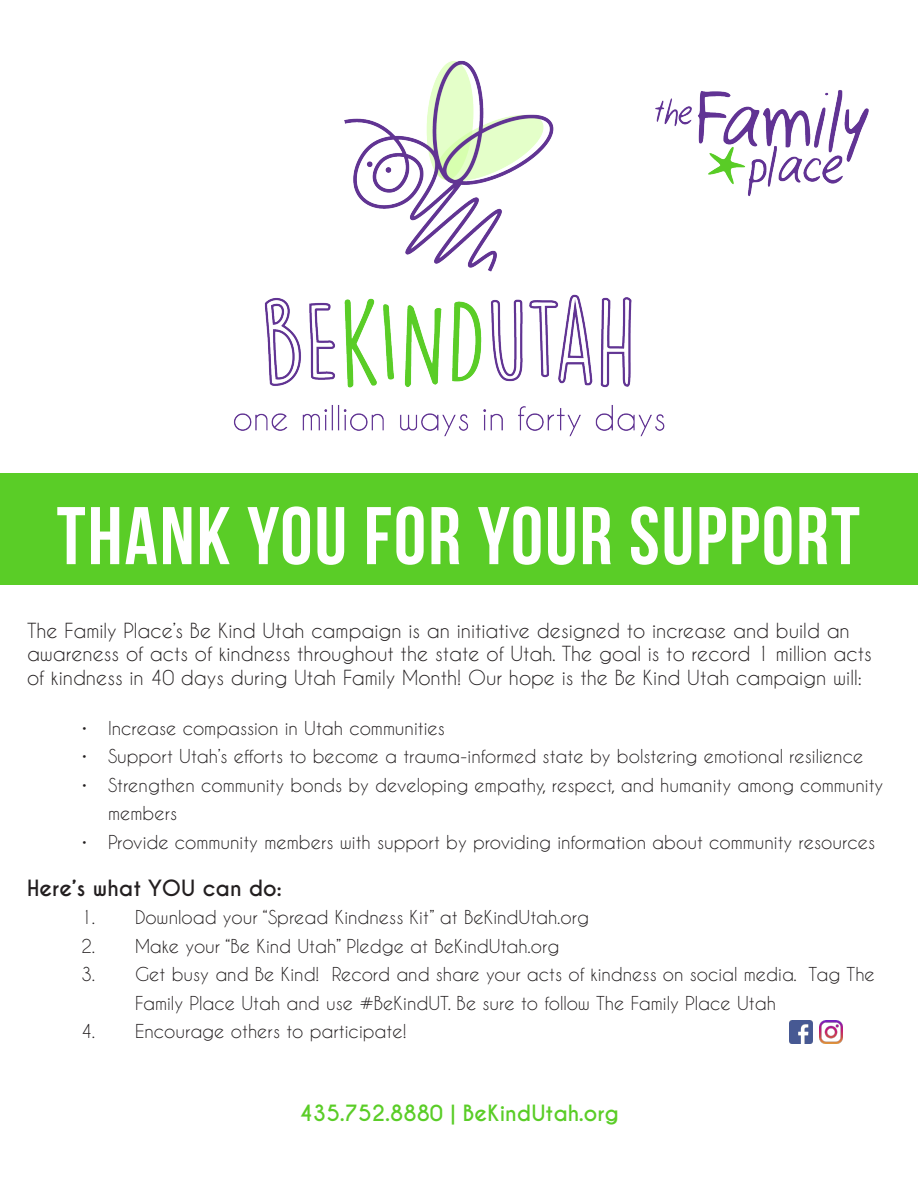
<style>
.page{position:relative;width:918px;height:1188px;background:#fff}
.page>*{position:absolute;margin:0;border:0;box-sizing:border-box;transform-origin:0 0}
.t1{font:81.6px "Bebas Neue";letter-spacing:.025em;color:#fff}
.t2{font:700 21px "Caviar Dreams";color:#5acd27}
.t3{font:700 21px "Caviar Dreams";color:#231f20}
.t4{font:19.5px/23.4px "Caviar Dreams";color:#231f20}
.t5{font:18px/28.5px "Caviar Dreams";color:#231f20}
</style>
<div class="page">
<img style="left:233px;top:60px;width:432px;height:377px">
<div style="left:0;top:473px;width:918px;height:111px;background:#5acd27"></div>
<img style="left:643px;top:69px;width:226px;height:136px">
<img style="left:789px;top:1021px;width:23px;height:23px">
<img style="left:819px;top:1021px;width:24px;height:23px">
<p class="t1" style="left:57px;top:491px;width:805px">THANK YOU FOR YOUR SUPPORT</p>
<p class="t4" style="left:27px;top:619px;width:846px">The Family Place’s Be Kind Utah campaign is an initiative designed to increase and build an awareness of acts of kindness throughout the state of Utah. The goal is to record 1 million acts of kindness in 40 days during Utah Family Month! Our hope is the Be Kind Utah campaign will:</p>
<p class="t5" style="left:81px;top:714px;width:365px">• Increase compassion in Utah communities</p>
<p class="t5" style="left:81px;top:742px;width:784px">• Support Utah’s efforts to become a trauma-informed state by bolstering emotional resilience</p>
<p class="t5" style="left:108px;top:771px;width:777px;text-indent:-27px">• Strengthen community bonds by developing empathy, respect, and humanity among community members</p>
<p class="t5" style="left:81px;top:828px;width:796px">• Provide community members with support by providing information about community resources</p>
<p class="t3" style="left:27px;top:875px;width:257px">Here’s what YOU can do:</p>
<p class="t5" style="left:81px;top:903px;width:509px">1. Download your “Spread Kindness Kit” at BeKindUtah.org</p>
<p class="t5" style="left:81px;top:931px;width:480px">2. Make your “Be Kind Utah” Pledge at BeKindUtah.org</p>
<p class="t5" style="left:135px;top:960px;width:742px;text-indent:-54px">3. Get busy and Be Kind! Record and share your acts of kindness on social media. Tag The<br>Family Place Utah and use #BeKindUT. Be sure to follow The Family Place Utah</p>
<p class="t5" style="left:81px;top:1017px;width:327px">4. Encourage others to participate!</p>
<p class="t2" style="left:299px;top:1101px;width:321px">435.752.8880 | BeKindUtah.org</p>
</div>
